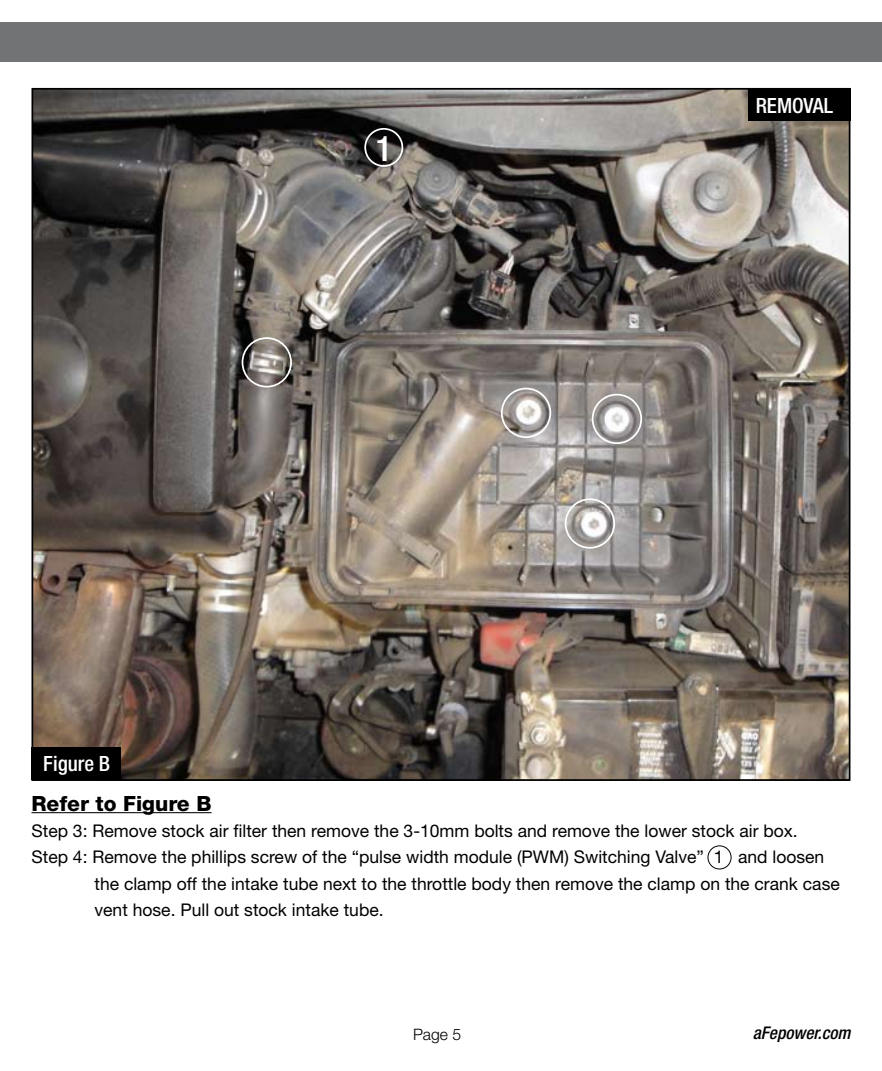
<style>
.page{position:relative;width:882px;height:1071px;background:#fff}
.page>*{position:absolute;margin:0;border:0;box-sizing:border-box;transform-origin:0 0}
.t1{font:500 condensed 35px "Helvetica Neue";color:#fff}
.t2{font:800 21px "Helvetica Neue";color:#000}
.t3{font:500 condensed 21px "Helvetica Neue";color:#fff}
.t4{font:17.5px "Helvetica Neue";color:#000}
.t5{font:italic 500 condensed 17.5px "Helvetica Neue";color:#000}
.t6{font:300 15.75px "Helvetica Neue";color:#000}
</style>
<div class="page">
<div style="left:0;top:23px;width:882px;height:39px;background:#717375"></div>
<hr style="left:32px;top:812px;width:180px;height:1px;background:#000">
<img style="left:35px;top:91px;width:812px;height:687px">
<div style="left:748px;top:88px;width:102px;height:33px;background:#000"></div>
<div style="left:501px;top:388px;width:50px;height:50px;border:2px solid #fff;border-radius:50%"></div>
<div style="left:242px;top:337px;width:50px;height:51px;border:2px solid #fff;border-radius:50%"></div>
<div style="left:592px;top:394px;width:50px;height:50px;border:2px solid #fff;border-radius:50%"></div>
<div style="left:565px;top:498px;width:50px;height:51px;border:2px solid #fff;border-radius:50%"></div>
<div style="left:708px;top:845px;width:24px;height:24px;border:1px solid #000;border-radius:50%"></div>
<div style="left:364px;top:128px;width:39px;height:39px;border:2px solid #fff;border-radius:50%"></div>
<div style="left:32px;top:747px;width:89px;height:33px;background:#000"></div>
<p class="t3" style="left:43px;top:751px;width:68px">Figure B</p>
<h1 class="t1" style="left:375px;top:128px;width:18px">1</h1>
<p class="t3" style="left:756px;top:93px;width:79px">REMOVAL</p>
<p class="t2" style="left:32px;top:791px;width:182px">Refer to Figure B</p>
<p class="t4" style="left:32px;top:820px;width:768px">Step 3: Remove stock air filter then remove the 3-10mm bolts and remove the lower stock air box.</p>
<p class="t4" style="left:32px;top:847px;width:794px">Step 4: Remove the phillips screw of the “pulse width module (PWM) Switching Valve” 1 and loosen</p>
<p class="t4" style="left:94px;top:873px;width:747px">the clamp off the intake tube next to the throttle body then remove the clamp on the crank case</p>
<p class="t4" style="left:94px;top:899px;width:291px">vent hose. Pull out stock intake tube.</p>
<p class="t6" style="left:413px;top:1024px;width:50px">Page 5</p>
<p class="t5" style="left:753px;top:1023px;width:99px">aFepower.com</p>
</div>
